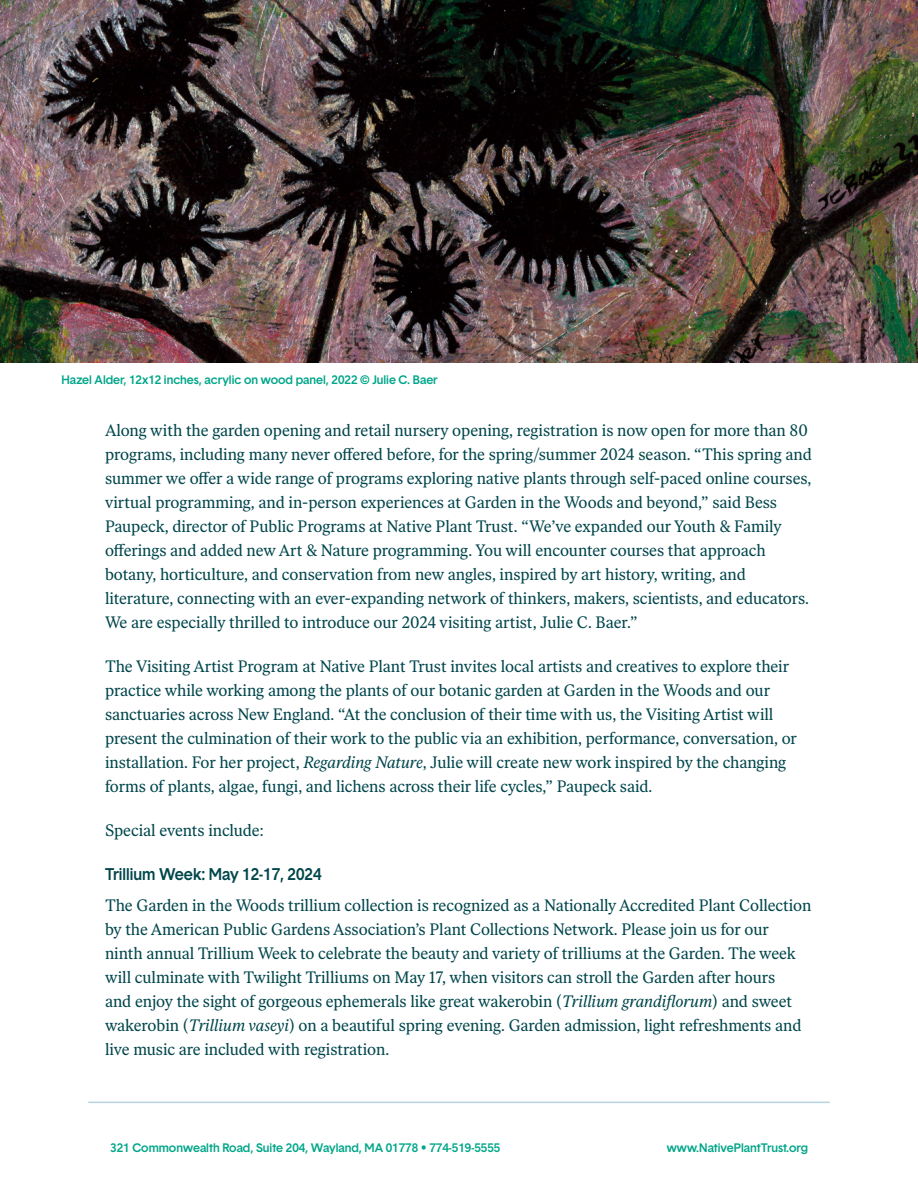
<style>
.page{position:relative;width:918px;height:1188px;background:#fff}
.page>*{position:absolute;margin:0;border:0;box-sizing:border-box;transform-origin:0 0}
.t1{font:16.5px/24px "Ivar Text";letter-spacing:-.005em;color:#00464c;scale:.95 1}
.t2{font:500 16.5px "Basetica";color:#00464c;scale:.95 1}
.t3{font:500 12px "Basetica";color:#00a689}
.s1{font-style:italic}
</style>
<div class="page">
<hr style="left:88px;top:1102px;width:742px;height:1px;background:#b7d2e2">
<img style="left:0;top:0;width:918px;height:363px">
<p class="t3" style="left:62px;top:373px;width:378px">Hazel Alder, 12x12 inches, acrylic on wood panel, 2022 © Julie C. Baer</p>
<p class="t1" style="left:105px;top:418px;width:746px">Along with the garden opening and retail nursery opening, registration is now open for more than 80 programs, including many never offered before, for the spring/summer 2024 season. “This spring and summer we offer a wide range of programs exploring native plants through self-paced online courses, virtual programming, and in-person experiences at Garden in the Woods and beyond,” said Bess Paupeck, director of Public Programs at Native Plant Trust. “We’ve expanded our Youth &amp; Family offerings and added new Art &amp; Nature programming. You will encounter courses that approach botany, horticulture, and conservation from new angles, inspired by art history, writing, and literature, connecting with an ever-expanding network of thinkers, makers, scientists, and educators.<br>We are especially thrilled to introduce our 2024 visiting artist, Julie C. Baer.”</p>
<p class="t1" style="left:105px;top:654px;width:730px">The Visiting Artist Program at Native Plant Trust invites local artists and creatives to explore their practice while working among the plants of our botanic garden at Garden in the Woods and our sanctuaries across New England. “At the conclusion of their time with us, the Visiting Artist will present the culmination of their work to the public via an exhibition, performance, conversation, or installation. For her project, <span class="s1">Regarding Nature</span>, Julie will create new work inspired by the changing forms of plants, algae, fungi, and lichens across their life cycles,” Paupeck said.</p>
<p class="t1" style="left:105px;top:819px;width:169px">Special events include:</p>
<p class="t2" style="left:105px;top:866px;width:230px">Trillium Week: May 12-17, 2024</p>
<p class="t1" style="left:105px;top:894px;width:745px">The Garden in the Woods trillium collection is recognized as a Nationally Accredited Plant Collection by the American Public Gardens Association’s Plant Collections Network. Please join us for our<br>ninth annual Trillium Week to celebrate the beauty and variety of trilliums at the Garden. The week will culminate with Twilight Trilliums on May 17, when visitors can stroll the Garden after hours<br>and enjoy the sight of gorgeous ephemerals like great wakerobin (<span class="s1">Trillium grandiflorum</span>) and sweet wakerobin (<span class="s1">Trillium vaseyi</span>) on a beautiful spring evening. Garden admission, light refreshments and live music are included with registration.</p>
<p class="t3" style="left:110px;top:1141px;width:392px">321 Commonwealth Road, Suite 204, Wayland, MA 01778 • 774-519-5555</p>
<p class="t3" style="left:667px;top:1141px;width:143px">www.NativePlantTrust.org</p>
</div>
